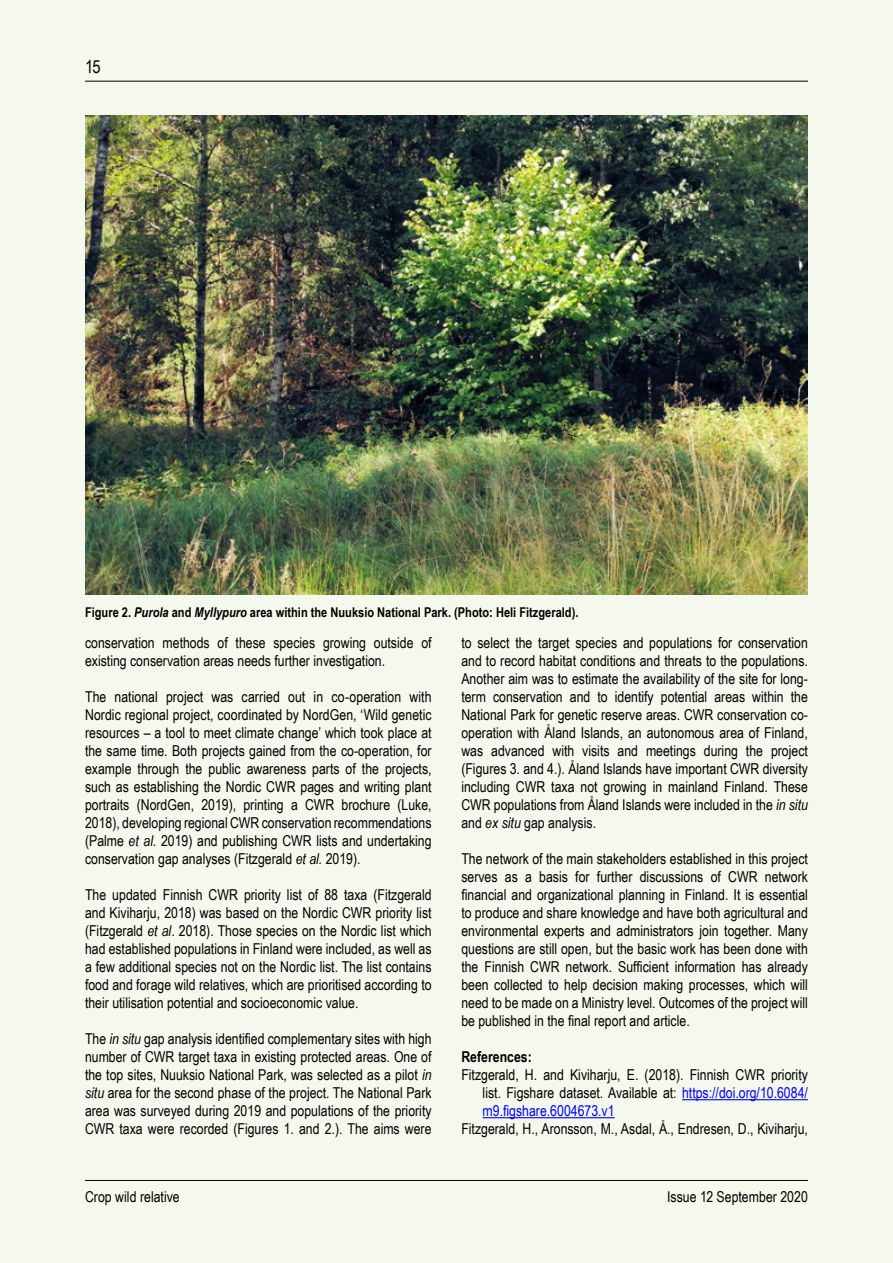
<style>
.page{position:relative;width:893px;height:1263px;background:#f4f8ed}
.page>*{position:absolute;margin:0;border:0;box-sizing:border-box;transform-origin:0 0}
.t1{font:18px "Arial Narrow";color:#000}
.t2{font:15px/18px "Arial Narrow";color:#000;text-align:justify}
.t3{font:700 15px "Arial Narrow";color:#000}
.t4{font:700 13.5px "Arial Narrow";color:#000}
.s1{font-style:italic}
.s2{color:#00f}
</style>
<div class="page">
<hr style="left:85px;top:1180px;width:723px;height:1px;background:#000">
<hr style="left:85px;top:81px;width:723px;height:1px;background:#000">
<img style="left:85px;top:115px;width:723px;height:479px">
<hr style="left:682px;top:1099px;width:126px;height:1px;background:#00f">
<hr style="left:483px;top:1117px;width:132px;height:1px;background:#00f">
<p class="t1" style="left:85px;top:53px;width:17px">15</p>
<p class="t4" style="left:85px;top:602px;width:495px">Figure 2. <span class="s1">Purola</span> and <span class="s1">Myllypuro</span> area within the Nuuksio National Park. (Photo: Heli Fitzgerald).</p>
<p class="t2" style="left:461px;top:633px;width:348px">to select the target species and populations for conservation and to record habitat conditions and threats to the populations.<br>Another aim was to estimate the availability of the site for long&shy;term conservation and to identify potential areas within the National Park for genetic reserve areas. CWR conservation co&shy;operation with Åland Islands, an autonomous area of Finland, was advanced with visits and meetings during the project (Figures 3. and 4.). Åland Islands have important CWR diversity including CWR taxa not growing in mainland Finland. These CWR populations from Åland Islands were included in the <span class="s1">in situ </span>and <span class="s1">ex situ</span> gap analysis.</p>
<p class="t2" style="left:461px;top:849px;width:348px">The network of the main stakeholders established in this project serves as a basis for further discussions of CWR network financial and organizational planning in Finland. It is essential to produce and share knowledge and have both agricultural and environmental experts and administrators join together. Many questions are still open, but the basic work has been done with the Finnish CWR network. Sufficient information has already been collected to help decision making processes, which will need to be made on a Ministry level. Outcomes of the project will be published in the final report and article.</p>
<p class="t3" style="left:461px;top:1045px;width:72px">References:</p>
<p class="t2" style="left:483px;top:1065px;width:327px;text-indent:-21px">Fitzgerald, H. and Kiviharju, E. (2018). Finnish CWR priority list. Figshare dataset. Available at: <span class="s2">https://doi.org/10.6084/ m9.figshare.6004673.v1</span></p>
<p class="t2" style="left:461px;top:1119px;width:348px">Fitzgerald, H., Aronsson, M., Asdal, Å., Endresen, D., Kiviharju,</p>
<p class="t2" style="left:85px;top:633px;width:348px">conservation methods of these species growing outside of existing conservation areas needs further investigation.</p>
<p class="t2" style="left:85px;top:687px;width:348px">The national project was carried out in co-operation with Nordic regional project, coordinated by NordGen, ‘Wild genetic resources – a tool to meet climate change’ which took place at the same time. Both projects gained from the co-operation, for example through the public awareness parts of the projects, such as establishing the Nordic CWR pages and writing plant portraits (NordGen, 2019), printing a CWR brochure (Luke, 2018), developing regional CWR conservation recommendations (Palme <span class="s1">et al.</span> 2019) and publishing CWR lists and undertaking conservation gap analyses (Fitzgerald <span class="s1">et al.</span> 2019).</p>
<p class="t2" style="left:85px;top:885px;width:348px">The updated Finnish CWR priority list of 88 taxa (Fitzgerald and Kiviharju, 2018) was based on the Nordic CWR priority list (Fitzgerald <span class="s1">et al</span>. 2018). Those species on the Nordic list which had established populations in Finland were included, as well as a few additional species not on the Nordic list. The list contains food and forage wild relatives, which are prioritised according to their utilisation potential and socioeconomic value.</p>
<p class="t2" style="left:85px;top:1029px;width:348px">The <span class="s1">in situ</span> gap analysis identified complementary sites with high number of CWR target taxa in existing protected areas. One of the top sites, Nuuksio National Park, was selected as a pilot <span class="s1">in situ</span> area for the second phase of the project. The National Park area was surveyed during 2019 and populations of the priority CWR taxa were recorded (Figures 1. and 2.). The aims were</p>
<p class="t2" style="left:85px;top:1187px;width:96px">Crop wild relative</p>
<p class="t2" style="left:667px;top:1187px;width:142px">Issue 12 September 2020</p>
</div>
